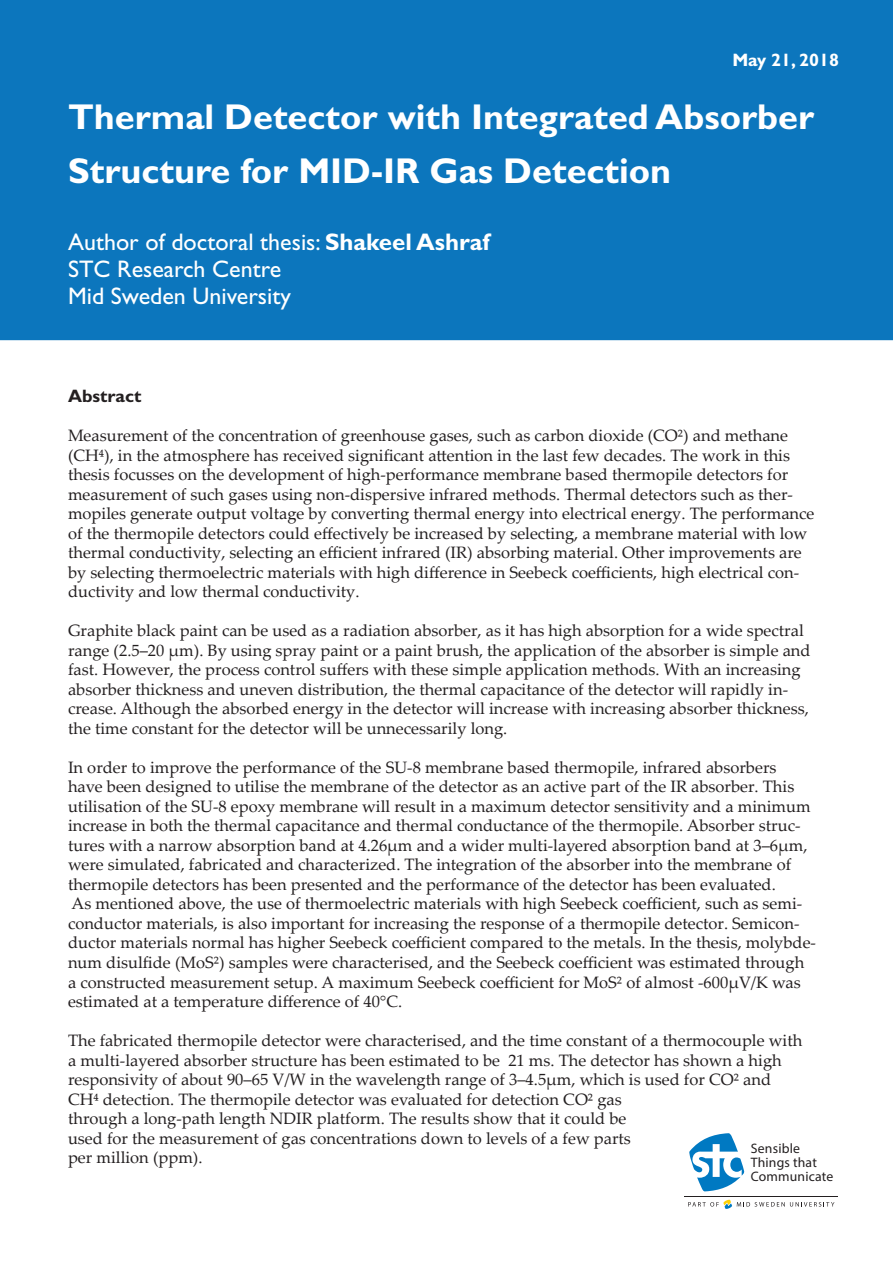
<style>
.page{position:relative;width:893px;height:1263px;background:#fff}
.page>*{position:absolute;margin:0;border:0;box-sizing:border-box;transform-origin:0 0}
.t1{font:700 36px/54px "Gill Sans Std";color:#fff}
.t2{font:24px/27px "Gill Sans Std";color:#fff}
.t3{font:700 18px "Gill Sans Std";color:#fff}
.t4{font:700 18px "Gill Sans Std";color:#231f20}
.t5{font:16.5px/19.5px "Palatino Linotype";color:#231f20}
.t6{font:13.8px/14.4px "Myriad Pro";letter-spacing:.015em;color:#231f20}
.s1{font-weight:700}
</style>
<div class="page">
<svg style="left:689px;top:1133px;width:55px;height:58px"></svg>
<svg style="left:688px;top:1200px;width:146px;height:9px"></svg>
<hr style="left:685px;top:1196px;width:153px;height:1px;background:#231f20">
<div style="left:0;top:0;width:893px;height:340px;background:#0c76bd"></div>
<p class="t3" style="left:732px;top:50px;width:108px">May 21, 2018</p>
<h1 class="t1" style="left:68px;top:90px;width:748px">Thermal Detector with Integrated Absorber<br>Structure for MID-IR Gas Detection</h1>
<h2 class="t2" style="left:68px;top:229px;width:423px">Author of doctoral thesis: <span class="s1">Shakeel Ashraf<br></span>STC Research Centre<br>Mid Sweden University</h2>
<p class="t4" style="left:68px;top:386px;width:75px">Abstract</p>
<p class="t5" style="left:68px;top:425px;width:748px">Measurement of the concentration of greenhouse gases, such as carbon dioxide (CO²) and methane (CH⁴), in the atmosphere has received significant attention in the last few decades. The work in this thesis focusses on the development of high-performance membrane based thermopile detectors for measurement of such gases using non-dispersive infrared methods. Thermal detectors such as ther&shy;mopiles generate output voltage by converting thermal energy into electrical energy. The performance of the thermopile detectors could effectively be increased by selecting, a membrane material with low thermal conductivity, selecting an efficient infrared (IR) absorbing material. Other improvements are by selecting thermoelectric materials with high difference in Seebeck coefficients, high electrical con&shy;ductivity and low thermal conductivity.</p>
<p class="t5" style="left:68px;top:620px;width:744px">Graphite black paint can be used as a radiation absorber, as it has high absorption for a wide spectral range (2.5–20 μm). By using spray paint or a paint brush, the application of the absorber is simple and fast. However, the process control suffers with these simple application methods. With an increasing absorber thickness and uneven distribution, the thermal capacitance of the detector will rapidly in&shy;crease. Although the absorbed energy in the detector will increase with increasing absorber thickness, the time constant for the detector will be unnecessarily long.</p>
<p class="t5" style="left:68px;top:757px;width:749px">In order to improve the performance of the SU-8 membrane based thermopile, infrared absorbers<br>have been designed to utilise the membrane of the detector as an active part of the IR absorber. This utilisation of the SU-8 epoxy membrane will result in a maximum detector sensitivity and a minimum increase in both the thermal capacitance and thermal conductance of the thermopile. Absorber struc&shy;tures with a narrow absorption band at 4.26µm and a wider multi-layered absorption band at 3–6µm, were simulated, fabricated and characterized. The integration of the absorber into the membrane of thermopile detectors has been presented and the performance of the detector has been evaluated.<br>As mentioned above, the use of thermoelectric materials with high Seebeck coefficient, such as semi&shy;conductor materials, is also important for increasing the response of a thermopile detector. Semicon&shy;ductor materials normal has higher Seebeck coefficient compared to the metals. In the thesis, molybde&shy;num disulfide (MoS²) samples were characterised, and the Seebeck coefficient was estimated through a constructed measurement setup. A maximum Seebeck coefficient for MoS² of almost -600µV/K was estimated at a temperature difference of 40°C.</p>
<p class="t5" style="left:68px;top:1030px;width:736px">The fabricated thermopile detector were characterised, and the time constant of a thermocouple with a multi-layered absorber structure has been estimated to be 21 ms. The detector has shown a high responsivity of about 90–65 V/W in the wavelength range of 3–4.5µm, which is used for CO² and CH⁴ detection. The thermopile detector was evaluated for detection CO² gas<br>through a long-path length NDIR platform. The results show that it could be<br>used for the measurement of gas concentrations down to levels of a few parts<br>per million (ppm).</p>
<p class="t6" style="left:751px;top:1140px;width:84px">Sensible<br>Things that<br>Communicate</p>
</div>
